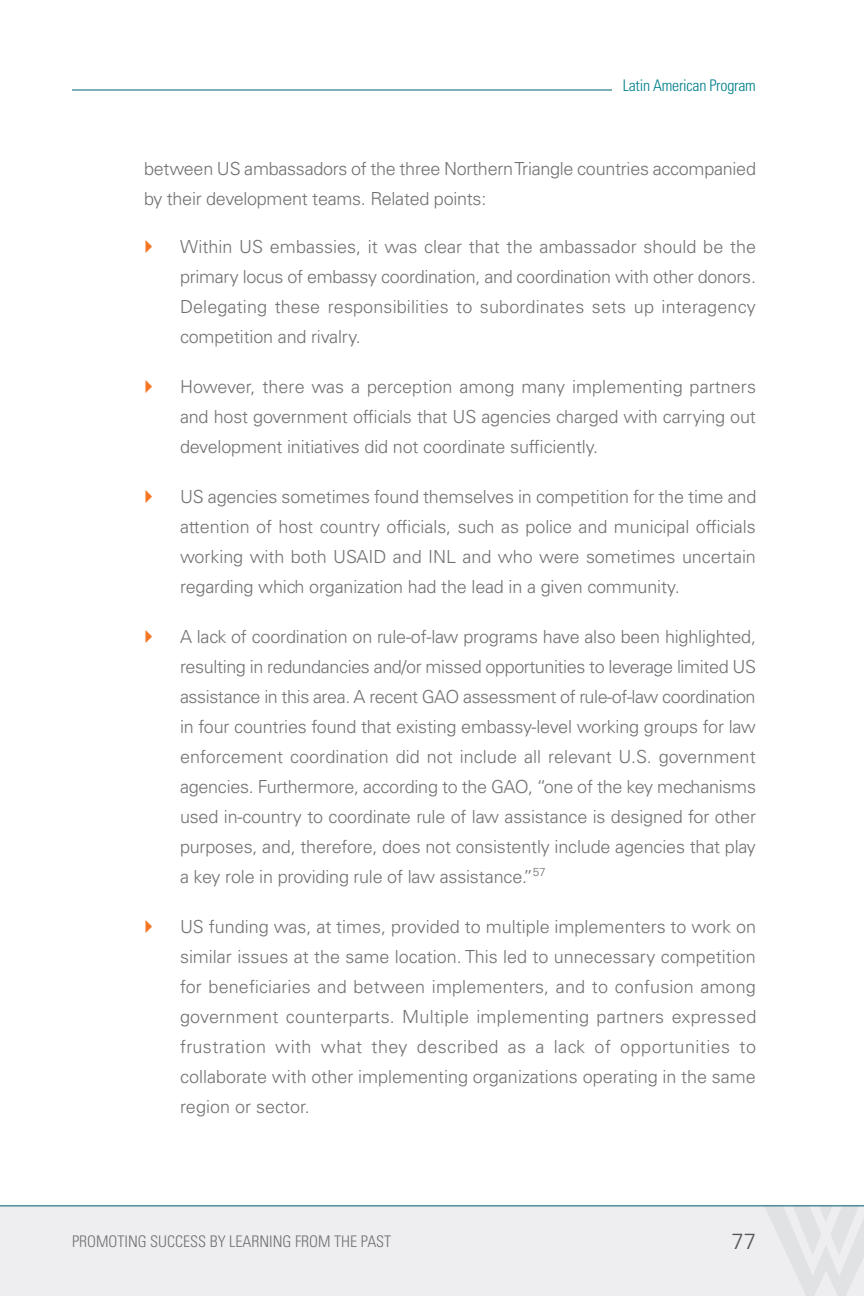
<style>
.page{position:relative;width:864px;height:1296px;background:#fff}
.page>*{position:absolute;margin:0;border:0;box-sizing:border-box;transform-origin:0 0}
.t1{font:300 22px "Univers LT Std";color:#54555a}
.t2{font:300 18px/30px "Univers LT Std";letter-spacing:-.01em;color:#717074;text-align:justify}
.t3{font:300 condensed 16px "Univers LT Std";color:#717074}
.t4{font:300 condensed 16px "Univers LT Std";letter-spacing:-.015em;color:#007f8c}
</style>
<div class="page">
<hr style="left:72px;top:90px;width:540px;height:1px;background:#006072">
<div style="left:0;top:1205px;width:864px;height:91px;background:#eeeef0"></div>
<svg style="left:764px;top:1206px;width:100px;height:90px"></svg>
<hr style="left:0;top:1205px;width:864px;height:1px;background:#006072">
<p class="t4" style="left:623px;top:75px;width:135px">Latin American Program</p>
<p class="t2" style="left:144px;top:154px;width:614px">between US ambassadors of the three Northern Triangle countries accompanied by their development teams. Related points:</p>
<p class="t2" style="left:180px;top:232px;width:578px">Within US embassies, it was clear that the ambassador should be the primary locus of embassy coordination, and coordination with other donors.<br>Delegating these responsibilities to subordinates sets up interagency competition and rivalry.</p>
<p class="t2" style="left:180px;top:372px;width:578px">However, there was a perception among many implementing partners and host government officials that US agencies charged with carrying out development initiatives did not coordinate sufficiently.</p>
<p class="t2" style="left:180px;top:482px;width:578px">US agencies sometimes found themselves in competition for the time and attention of host country officials, such as police and municipal officials working with both USAID and INL and who were sometimes uncertain regarding which organization had the lead in a given community.</p>
<p class="t2" style="left:180px;top:622px;width:578px">A lack of coordination on rule-of-law programs have also been highlighted, resulting in redundancies and/or missed opportunities to leverage limited US assistance in this area. A recent GAO assessment of rule-of-law coordination in four countries found that existing embassy-level working groups for law enforcement coordination did not include all relevant U.S. government agencies. Furthermore, according to the GAO, “one of the key mechanisms used in-country to coordinate rule of law assistance is designed for other purposes, and, therefore, does not consistently include agencies that play a key role in providing rule of law assistance.”<sup>57</sup></p>
<p class="t2" style="left:180px;top:912px;width:578px">US funding was, at times, provided to multiple implementers to work on similar issues at the same location. This led to unnecessary competition for beneficiaries and between implementers, and to confusion among government counterparts. Multiple implementing partners expressed frustration with what they described as a lack of opportunities to collaborate with other implementing organizations operating in the same region or sector.</p>
<p class="t3" style="left:72px;top:1232px;width:321px">PROMOTING SUCCESS BY LEARNING FROM THE PAST</p>
<p class="t1" style="left:732px;top:1228px;width:26px">77</p>
</div>
